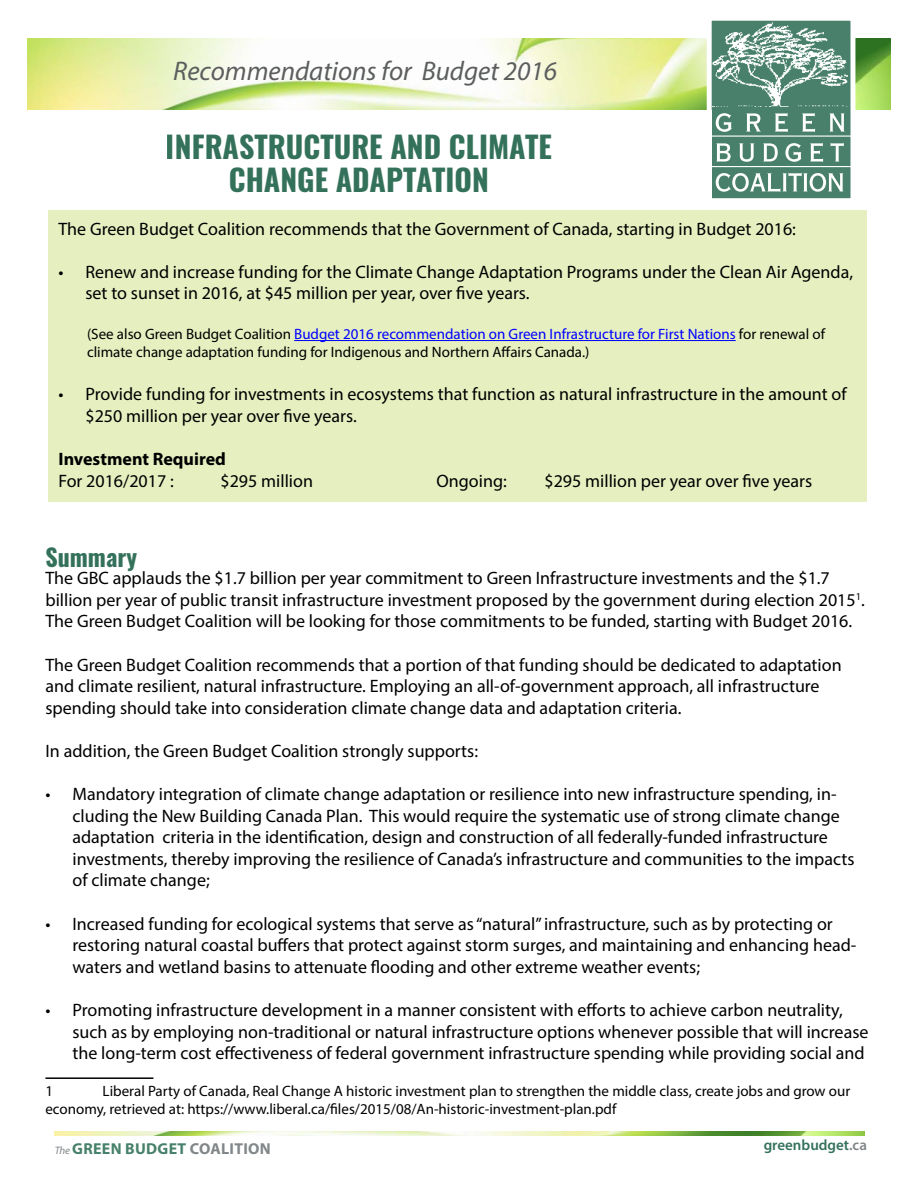
<style>
.page{position:relative;width:918px;height:1188px;background:#fff}
.page>*{position:absolute;margin:0;border:0;box-sizing:border-box;transform-origin:0 0}
.t1{font:700 30px/33px "Oswald";color:#34715b;text-align:center}
.t2{font:italic 27px "Myriad Pro";color:#5c5e5e}
.t3{font:700 24px "Oswald";color:#34715b}
.t4{font:18px/21.6px "Myriad Pro";color:#000}
.t5{font:700 18px "Myriad Pro";color:#000}
.t6{font:700 15.9px "Myriad Pro";letter-spacing:.02em;color:#47816b}
.t7{font:15px/18px "Myriad Pro";color:#000}
.t8{font:600 15px "Myriad Pro";color:#34715b}
.s1{color:#00f}
.s2{font-weight:400;font-style:italic;font-size:10.8px;color:#818689}
.s3{color:#818689}
</style>
<div class="page">
<img style="left:54px;top:1131px;width:810px;height:5px">
<img style="left:27px;top:38px;width:864px;height:71px">
<svg style="left:704px;top:20px;width:154px;height:179px"></svg>
<div style="left:48px;top:211px;width:819px;height:291px;background:#e5efc0"></div>
<hr style="left:294px;top:340px;width:442px;height:1px;background:#00f">
<hr style="left:45px;top:1077px;width:108px;height:2px;background:#000">
<h2 class="t2" style="left:173px;top:54px;width:385px">Recommendations for Budget 2016</h2>
<h1 class="t1" style="left:166px;top:132px;width:387px">INFRASTRUCTURE AND CLIMATE<br>CHANGE ADAPTATION</h1>
<p class="t4" style="left:58px;top:218px;width:739px">The Green Budget Coalition recommends that the Government of Canada, starting in Budget 2016:</p>
<p class="t4" style="left:86px;top:261px;width:769px;text-indent:-27px">• Renew and increase funding for the Climate Change Adaptation Programs under the Clean Air Agenda, set to sunset in 2016, at $45 million per year, over five years.</p>
<p class="t7" style="left:87px;top:325px;width:740px">(See also Green Budget Coalition <span class="s1">Budget 2016 recommendation on Green Infrastructure for First Nations</span> for renewal of climate change adaptation funding for Indigenous and Northern Affairs Canada.)</p>
<p class="t4" style="left:86px;top:383px;width:763px;text-indent:-27px">• Provide funding for investments in ecosystems that function as natural infrastructure in the amount of $250 million per year over five years.</p>
<p class="t5" style="left:58px;top:447px;width:169px">Investment Required</p>
<p class="t4" style="left:58px;top:470px;width:117px">For 2016/2017 :</p>
<p class="t4" style="left:220px;top:470px;width:94px">$295 million</p>
<p class="t4" style="left:436px;top:470px;width:72px">Ongoing:</p>
<p class="t4" style="left:544px;top:470px;width:269px">$295 million per year over five years</p>
<h3 class="t3" style="left:45px;top:540px;width:93px">Summary</h3>
<p class="t4" style="left:45px;top:567px;width:821px">The GBC applauds the $1.7 billion per year commitment to Green Infrastructure investments and the $1.7 billion per year of public transit infrastructure investment proposed by the government during election 2015<sup>1</sup>.<br>The Green Budget Coalition will be looking for those commitments to be funded, starting with Budget 2016.</p>
<p class="t4" style="left:45px;top:653px;width:798px">The Green Budget Coalition recommends that a portion of that funding should be dedicated to adaptation and climate resilient, natural infrastructure. Employing an all-of-government approach, all infrastructure spending should take into consideration climate change data and adaptation criteria.</p>
<p class="t4" style="left:45px;top:740px;width:434px">In addition, the Green Budget Coalition strongly supports:</p>
<p class="t4" style="left:72px;top:783px;width:784px;text-indent:-27px">• Mandatory integration of climate change adaptation or resilience into new infrastructure spending, in&shy;cluding the New Building Canada Plan. This would require the systematic use of strong climate change adaptation criteria in the identification, design and construction of all federally-funded infrastructure investments, thereby improving the resilience of Canada’s infrastructure and communities to the impacts of climate change;</p>
<p class="t4" style="left:72px;top:913px;width:786px;text-indent:-27px">• Increased funding for ecological systems that serve as “natural” infrastructure, such as by protecting or restoring natural coastal buffers that protect against storm surges, and maintaining and enhancing head&shy;waters and wetland basins to attenuate flooding and other extreme weather events;</p>
<p class="t4" style="left:72px;top:999px;width:798px;text-indent:-27px">• Promoting infrastructure development in a manner consistent with efforts to achieve carbon neutrality, such as by employing non-traditional or natural infrastructure options whenever possible that will increase the long-term cost effectiveness of federal government infrastructure spending while providing social and</p>
<p class="t7" style="left:45px;top:1082px;width:9px">1</p>
<p class="t7" style="left:45px;top:1082px;width:806px;text-indent:57px">Liberal Party of Canada, Real Change A historic investment plan to strengthen the middle class, create jobs and grow our economy, retrieved at: https://www.liberal.ca/files/2015/08/An-historic-investment-plan.pdf</p>
<p class="t6" style="left:54px;top:1139px;width:218px"><span class="s2">The</span> GREEN BUDGET <span class="s3">COALITION</span></p>
<p class="t8" style="left:764px;top:1135px;width:105px">greenbudget<span class="s3">.ca</span></p>
</div>
